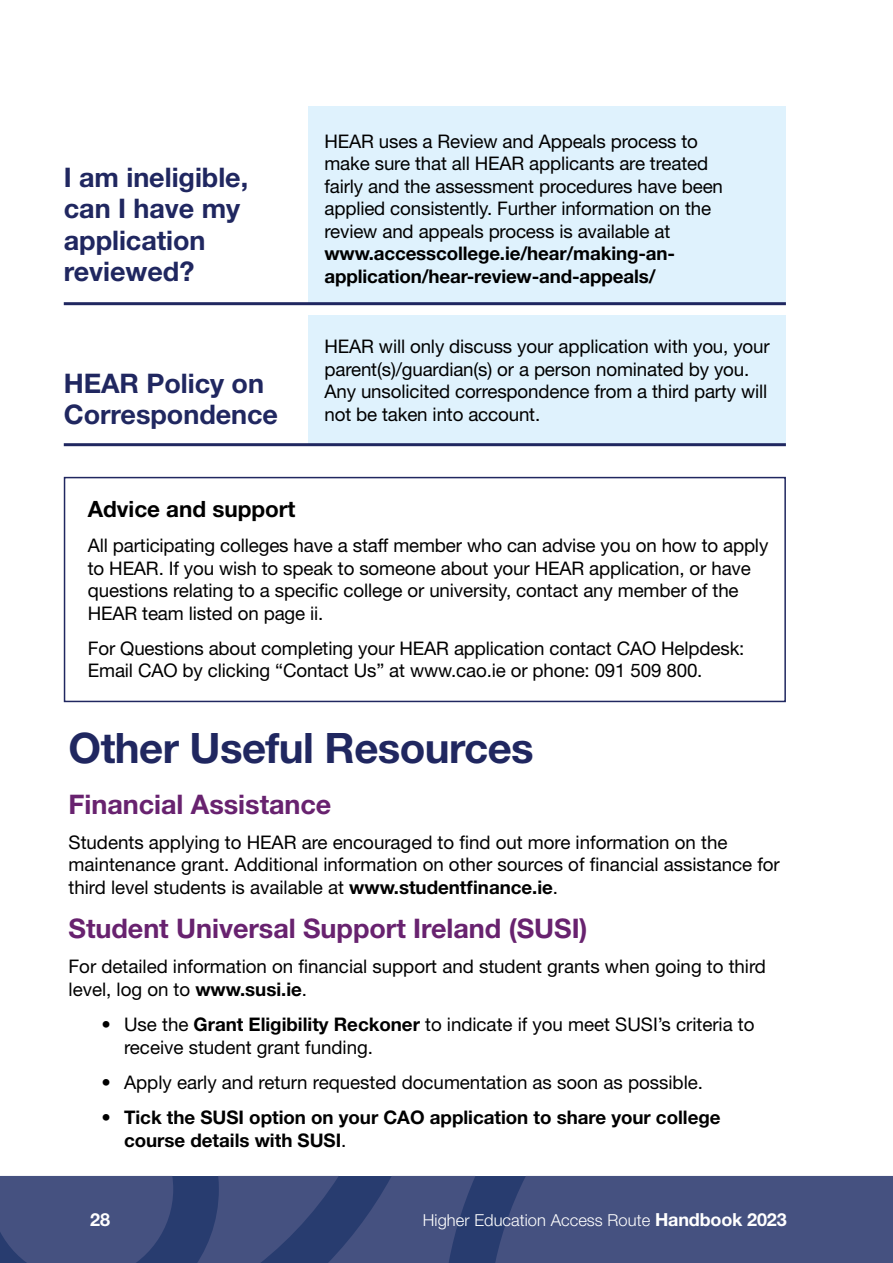
<style>
.page{position:relative;width:893px;height:1263px;background:#fff}
.page>*{position:absolute;margin:0;border:0;box-sizing:border-box;transform-origin:0 0}
.t1{font:700 42px "Helvetica Neue LT Std";letter-spacing:-.015em;color:#202760}
.t2{font:700 27px/31.5px "Helvetica Neue LT Std";color:#202760}
.t3{font:700 27px "Helvetica Neue LT Std";color:#68226f}
.t4{font:700 22.5px "Helvetica Neue LT Std";color:#000}
.t5{font:18.75px/22.5px "Helvetica Neue LT Std";letter-spacing:-.01em;color:#000}
.t6{font:700 18.75px/22.5px "Helvetica Neue LT Std";color:#000}
.t7{font:700 18px "Helvetica Neue LT Std";color:#fff}
.t8{font:300 16.5px "Helvetica Neue LT Std";letter-spacing:.005em;color:#fff}
.s1{font-weight:700}
.s2{font-weight:400}
.s3{font-weight:700;font-size:18px}
</style>
<div class="page">
<svg style="left:0;top:1176px;width:893px;height:87px;background:#3f4d7c"></svg>
<div style="left:64px;top:477px;width:722px;height:225px;border:2px solid #202760"></div>
<div style="left:308px;top:106px;width:478px;height:198px;background:#dff2fd"></div>
<div style="left:308px;top:315px;width:478px;height:130px;background:#dff2fd"></div>
<hr style="left:64px;top:302px;width:722px;height:3px;background:#202760">
<hr style="left:64px;top:443px;width:722px;height:3px;background:#202760">
<h2 class="t2" style="left:64px;top:161px;width:186px">I am ineligible, can I have my application reviewed?</h2>
<h2 class="t2" style="left:64px;top:367px;width:216px">HEAR Policy on<br>Correspondence</h2>
<p class="t5" style="left:324px;top:129px;width:400px">HEAR uses a Review and Appeals process to make sure that all HEAR applicants are treated fairly and the assessment procedures have been applied consistently. Further information on the review and appeals process is available at</p>
<p class="t6" style="left:324px;top:242px;width:352px">www.accesscollege.ie/hear/making-an&shy;application/hear-review-and-appeals/</p>
<p class="t5" style="left:324px;top:335px;width:447px">HEAR will only discuss your application with you, your parent(s)/guardian(s) or a person nominated by you.<br>Any unsolicited correspondence from a third party will not be taken into account.</p>
<p class="t4" style="left:88px;top:495px;width:209px">Advice and support</p>
<p class="t5" style="left:88px;top:534px;width:682px">All participating colleges have a staff member who can advise you on how to apply to HEAR. If you wish to speak to someone about your HEAR application, or have questions relating to a specific college or university, contact any member of the HEAR team listed on page ii.</p>
<p class="t5" style="left:88px;top:637px;width:658px">For Questions about completing your HEAR application contact CAO Helpdesk:<br>Email CAO by clicking “Contact Us” at www.cao.ie or phone: 091 509 800.</p>
<h1 class="t1" style="left:69px;top:722px;width:467px">Other Useful Resources</h1>
<h2 class="t3" style="left:69px;top:787px;width:264px">Financial Assistance</h2>
<p class="t5" style="left:69px;top:831px;width:713px">Students applying to HEAR are encouraged to find out more information on the maintenance grant. Additional information on other sources of financial assistance for third level students is available at <span class="s1">www.studentfinance.ie</span>.</p>
<h2 class="t3" style="left:69px;top:912px;width:520px">Student Universal Support Ireland (SUSI)</h2>
<p class="t5" style="left:69px;top:955px;width:699px">For detailed information on financial support and student grants when going to third level, log on to <span class="s1">www.susi.ie</span>.</p>
<p class="t5" style="left:124px;top:1013px;width:632px;text-indent:-22px">• Use the <span class="s1">Grant Eligibility Reckoner</span> to indicate if you meet SUSI’s criteria to receive student grant funding.</p>
<p class="t5" style="left:102px;top:1071px;width:603px">• Apply early and return requested documentation as soon as possible.</p>
<p class="t6" style="left:124px;top:1106px;width:598px;text-indent:-22px"><span class="s2">•</span> Tick the SUSI option on your CAO application to share your college course details with SUSI<span class="s2">.</span></p>
<p class="t7" style="left:90px;top:1208px;width:22px">28</p>
<p class="t8" style="left:423px;top:1210px;width:365px">Higher Education Access Route <span class="s3">Handbook 2023</span></p>
</div>
